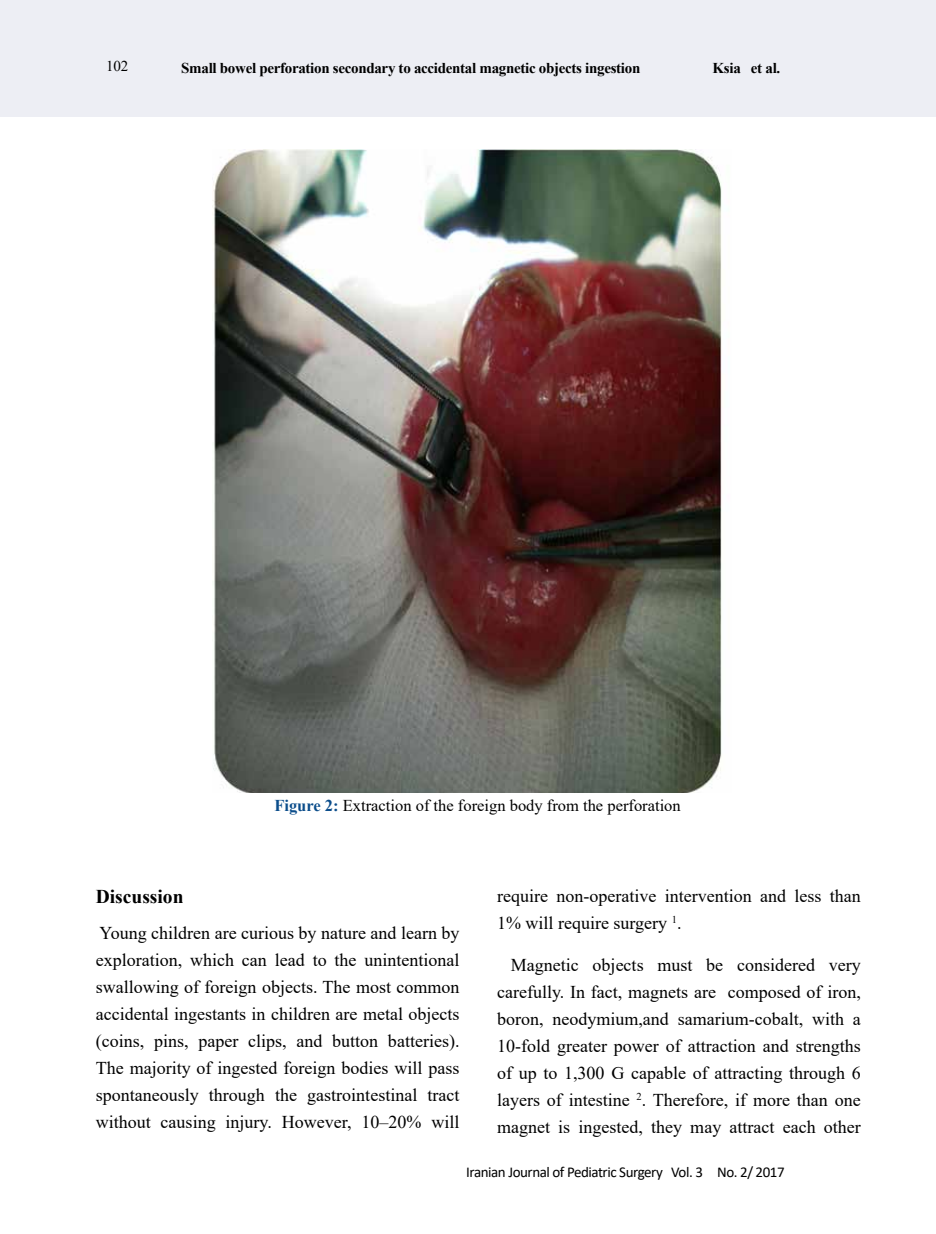
<style>
.page{position:relative;width:936px;height:1234px;background:#fff}
.page>*{position:absolute;margin:0;border:0;box-sizing:border-box;transform-origin:0 0}
.t1{font:700 19.5px "Times New Roman";color:#000}
.t2{font:18px/27px "Times New Roman";color:#000;text-align:justify}
.t3{font:16.5px "Times New Roman";color:#000}
.t4{font:700 15px "Times New Roman";letter-spacing:-.02em;color:#000}
.t5{font:15px "Calibri";letter-spacing:-.03em;color:#000}
.t6{font:15px "Times New Roman";color:#000}
.s1{font-weight:700;color:#0b4d8b}
</style>
<div class="page">
<div style="left:0;top:0;width:935px;height:117px;background:#edeef4"></div>
<img style="left:213px;top:150px;width:509px;height:642px">
<p class="t6" style="left:106px;top:55px;width:24px">102</p>
<p class="t4" style="left:181px;top:57px;width:460px">Small bowel perforation secondary to accidental magnetic objects ingestion</p>
<p class="t4" style="left:712px;top:57px;width:69px">Ksia et al.</p>
<p class="t3" style="left:274px;top:794px;width:408px"><span class="s1">Figure 2:</span> Extraction of the foreign body from the perforation</p>
<p class="t1" style="left:96px;top:881px;width:89px">Discussion</p>
<p class="t2" style="left:96px;top:918px;width:365px">Young children are curious by nature and learn by exploration, which can lead to the unintentional swallowing of foreign objects. The most common accidental ingestants in children are metal objects (coins, pins, paper clips, and button batteries).<br>The majority of ingested foreign bodies will pass spontaneously through the gastrointestinal tract without causing injury. However, 10–20% will</p>
<p class="t2" style="left:497px;top:881px;width:365px">require non-operative intervention and less than<br>1% will require surgery <sup>1</sup>.</p>
<p class="t2" style="left:497px;top:950px;width:365px;text-indent:14px">Magnetic objects must be considered very carefully. In fact, magnets are composed of iron, boron, neodymium,and samarium-cobalt, with a 10-fold greater power of attraction and strengths of up to 1,300 G capable of attracting through 6 layers of intestine <sup>2</sup>. Therefore, if more than one magnet is ingested, they may attract each other</p>
<p class="t5" style="left:466px;top:1161px;width:320px">Iranian Journal of Pediatric Surgery Vol. 3 No. 2/ 2017</p>
</div>
